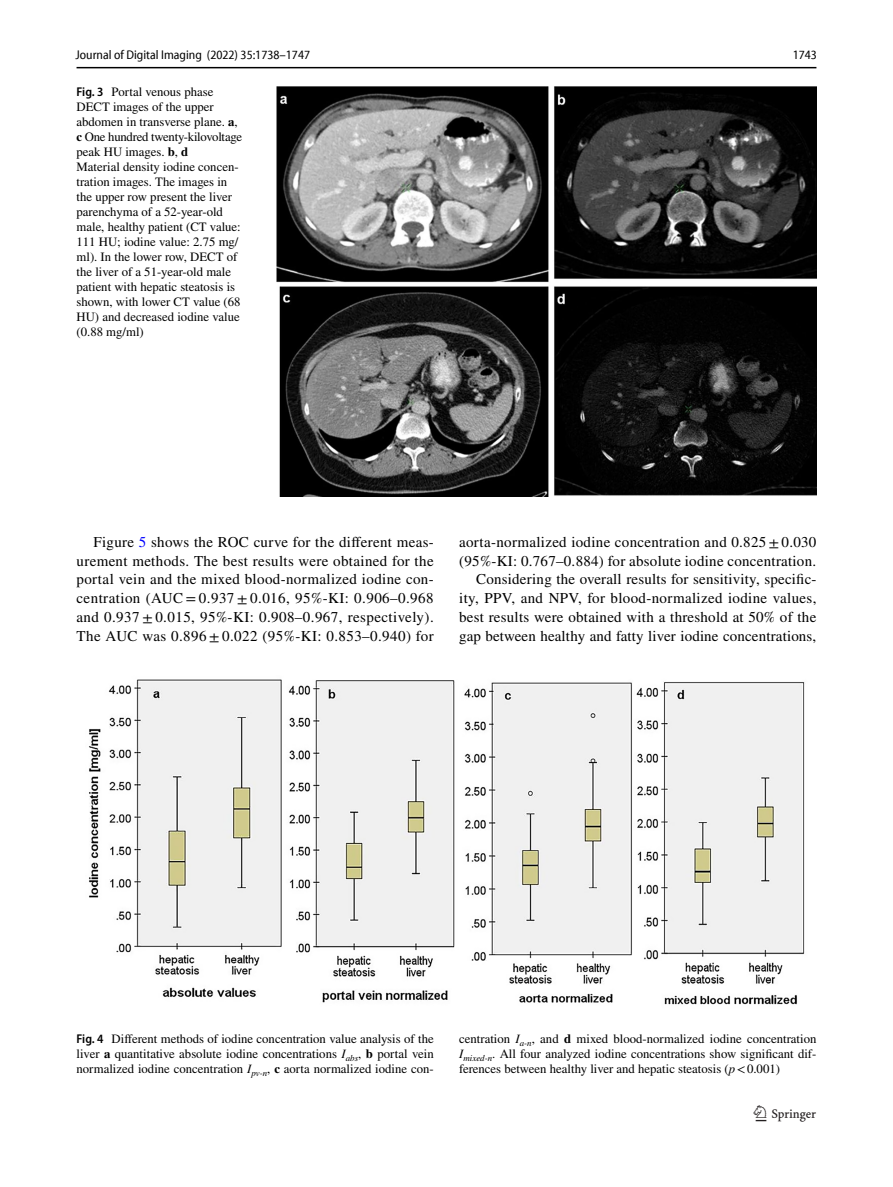
<style>
.page{position:relative;width:893px;height:1187px;background:#fff}
.page>*{position:absolute;margin:0;border:0;box-sizing:border-box;transform-origin:0 0}
.t1{font:22.5px "Springnew Regular 2";color:#231f20}
.t2{font:15px/18.8px "STIX";letter-spacing:.015em;color:#000;text-align:justify}
.t3{font:12.75px/15px "STIX";color:#000;text-align:justify}
.t4{font:semi-condensed 12.75px "Myriad Pro Unic";color:#000}
.s1{font-family:"Myriad Pro";font-weight:600;font-stretch:semi-condensed}
.s2{font-weight:700}
.s3{color:#00f}
.s4{font-style:italic}
</style>
<div class="page">
<hr style="left:77px;top:67px;width:739px;height:1px;background:#000">
<img style="left:276px;top:87px;width:540px;height:409px">
<img style="left:89px;top:679px;width:716px;height:326px">
<p class="t4" style="left:76px;top:50px;width:236px">Journal of Digital Imaging (2022) 35:1738–1747</p>
<p class="t4" style="left:793px;top:50px;width:26px">1743</p>
<p class="t3" style="left:77px;top:85px;width:167px;text-align:left"><span class="s1">Fig. 3</span> Portal venous phase<br>DECT images of the upper abdomen in transverse plane. <span class="s2">a</span>, <span class="s2">c</span> One hundred twenty-kilovoltage peak HU images. <span class="s2">b</span>, <span class="s2">d<br></span>Material density iodine concen&shy;tration images. The images in the upper row present the liver parenchyma of a 52-year-old male, healthy patient (CT value:<br>111 HU; iodine value: 2.75 mg/ ml). In the lower row, DECT of the liver of a 51-year-old male patient with hepatic steatosis is shown, with lower CT value (68<br>HU) and decreased iodine value (0.88 mg/ml)</p>
<p class="t2" style="left:76px;top:533px;width:359px;text-indent:17px">Figure <span class="s3">5</span> shows the ROC curve for the different meas&shy;urement methods. The best results were obtained for the portal vein and the mixed blood-normalized iodine con&shy;centration (AUC = 0.937 ± 0.016, 95%-KI: 0.906–0.968 and 0.937 ± 0.015, 95%-KI: 0.908–0.967, respectively).<br>The AUC was 0.896 ± 0.022 (95%-KI: 0.853–0.940) for</p>
<p class="t2" style="left:459px;top:533px;width:359px;text-align:right">aorta-normalized iodine concentration and 0.825±0.030 (95%-KI: 0.767–0.884) for absolute iodine concentration.<br>Considering the overall results for sensitivity, specific&shy;ity, PPV, and NPV, for blood-normalized iodine values, best results were obtained with a threshold at 50% of the gap between healthy and fatty liver iodine concentrations,</p>
<p class="t3" style="left:77px;top:1032px;width:359px"><span class="s1">Fig. 4</span> Different methods of iodine concentration value analysis of the liver <span class="s2">a</span> quantitative absolute iodine concentrations <span class="s4">I</span><sub>abs</sub>, <span class="s2">b</span> portal vein normalized iodine concentration <span class="s4">I</span><sub>pv-n</sub>, <span class="s2">c</span> aorta normalized iodine con-</p>
<p class="t3" style="left:459px;top:1032px;width:359px">centration <span class="s4">I</span><sub>a-n</sub>, and <span class="s2">d</span> mixed blood-normalized iodine concentration <span class="s4">I</span><sub>mixed-n</sub>. All four analyzed iodine concentrations show significant dif&shy;ferences between healthy liver and hepatic steatosis (<span class="s4">p</span>&lt;0.001)</p>
<h1 class="t1" style="left:756px;top:1105px;width:62px">1 3</h1>
</div>
